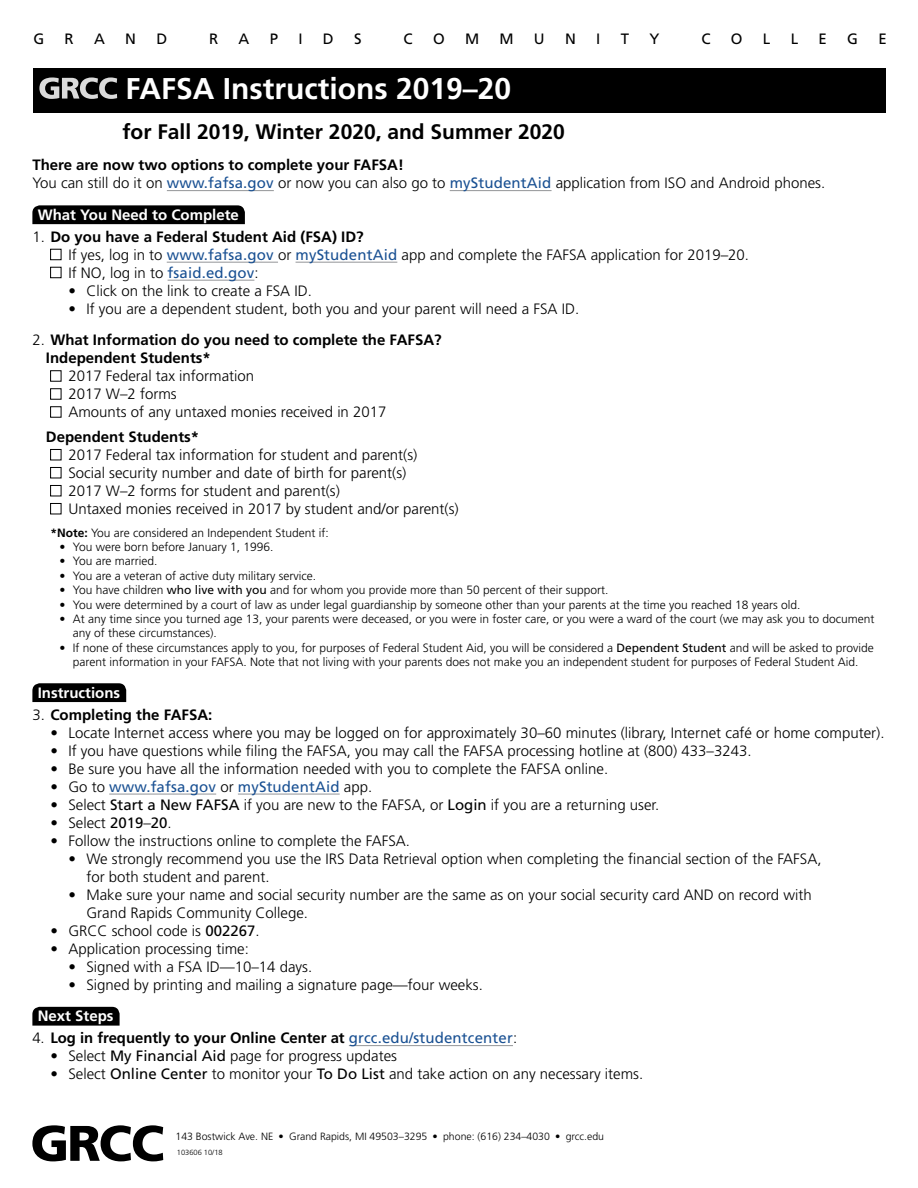
<style>
.page{position:relative;width:918px;height:1188px;background:#fff}
.page>*{position:absolute;margin:0;border:0;box-sizing:border-box;transform-origin:0 0}
.H2_-_Head{font:700 30px "Frutiger LT Std";color:#fff}
.H2b_-_Subhead{font:700 21px "Frutiger LT Std";color:#000}
.P_-_Body{font:300 15px/18px "Frutiger LT Std";color:#000}
.P_-_Body_-_L_boxes{font:300 15px "Frutiger LT Std";color:#000}
.P_-_Body-2{font:700 15px "Frutiger LT Std";color:#000}
.H3_-_Thumb_tab{font:700 15px "Frutiger LT Std";color:#fff}
.t1{font:15px "Frutiger LT Std";letter-spacing:.01em;color:#1a5193}
.H1_-_Head_-_GRCC{font:15px "Frutiger LT Std";color:#000}
.P_-_Body_-_hanging_i{font:300 12px/14.4px "Frutiger LT Std";color:#000}
.P_-_Body_-_address{font:300 10.5px "Frutiger LT Std";color:#000}
.t2{font:300 7.5px "Frutiger LT Std";color:#000}
.s1{font-weight:400;color:#1a5193}
.s2{font-weight:300}
.s3{font-weight:700}
.s4{font-weight:400}
.s5{font-weight:300;color:#000}
</style>
<div class="page">
<div style="left:33px;top:68px;width:853px;height:45px;background:#000"></div>
<svg style="left:39px;top:77px;width:78px;height:22px"></svg>
<svg style="left:32px;top:1125px;width:131px;height:36px"></svg>
<hr style="left:167px;top:190px;width:107px;height:1px;background:#939598">
<hr style="left:450px;top:190px;width:102px;height:1px;background:#939598">
<div style="left:32px;top:205px;width:213px;height:19px;background:#000"></div>
<hr style="left:167px;top:262px;width:111px;height:1px;background:#939598">
<hr style="left:296px;top:262px;width:101px;height:1px;background:#939598">
<hr style="left:168px;top:280px;width:86px;height:1px;background:#939598">
<svg style="left:32px;top:683px;width:94px;height:19px;background:#070707"></svg>
<hr style="left:109px;top:794px;width:107px;height:1px;background:#939598">
<hr style="left:238px;top:794px;width:102px;height:1px;background:#939598">
<svg style="left:32px;top:1007px;width:88px;height:19px;background:#0a0a0a"></svg>
<hr style="left:349px;top:1045px;width:164px;height:1px;background:#939598">
<div style="left:50px;top:249px;width:11px;height:11px;border:1px solid #000"></div>
<div style="left:50px;top:267px;width:11px;height:11px;border:1px solid #000"></div>
<div style="left:50px;top:449px;width:11px;height:11px;border:1px solid #000"></div>
<div style="left:50px;top:467px;width:11px;height:11px;border:1px solid #000"></div>
<div style="left:50px;top:485px;width:11px;height:11px;border:1px solid #000"></div>
<div style="left:50px;top:503px;width:11px;height:11px;border:1px solid #000"></div>
<h1 class="H1_-_Head_-_GRCC" style="left:33px;top:30px;width:12px">G</h1>
<h1 class="H1_-_Head_-_GRCC" style="left:65px;top:30px;width:11px">R</h1>
<h1 class="H1_-_Head_-_GRCC" style="left:94px;top:30px;width:12px">A</h1>
<h1 class="H1_-_Head_-_GRCC" style="left:125px;top:30px;width:12px">N</h1>
<h1 class="H1_-_Head_-_GRCC" style="left:156px;top:30px;width:12px">D</h1>
<h1 class="H1_-_Head_-_GRCC" style="left:209px;top:30px;width:11px">R</h1>
<h1 class="H1_-_Head_-_GRCC" style="left:239px;top:30px;width:12px">A</h1>
<h1 class="H1_-_Head_-_GRCC" style="left:270px;top:30px;width:10px">P</h1>
<h1 class="H1_-_Head_-_GRCC" style="left:298px;top:30px;width:6px">I</h1>
<h1 class="H1_-_Head_-_GRCC" style="left:323px;top:30px;width:12px">D</h1>
<h1 class="H1_-_Head_-_GRCC" style="left:354px;top:30px;width:9px">S</h1>
<h1 class="H1_-_Head_-_GRCC" style="left:404px;top:30px;width:11px">C</h1>
<h1 class="H1_-_Head_-_GRCC" style="left:433px;top:30px;width:13px">O</h1>
<h1 class="H1_-_Head_-_GRCC" style="left:465px;top:30px;width:16px">M</h1>
<h1 class="H1_-_Head_-_GRCC" style="left:500px;top:30px;width:16px">M</h1>
<h1 class="H1_-_Head_-_GRCC" style="left:534px;top:30px;width:12px">U</h1>
<h1 class="H1_-_Head_-_GRCC" style="left:565px;top:30px;width:12px">N</h1>
<h1 class="H1_-_Head_-_GRCC" style="left:596px;top:30px;width:6px">I</h1>
<h1 class="H1_-_Head_-_GRCC" style="left:621px;top:30px;width:10px">T</h1>
<h1 class="H1_-_Head_-_GRCC" style="left:649px;top:30px;width:12px">Y</h1>
<h1 class="H1_-_Head_-_GRCC" style="left:701px;top:30px;width:11px">C</h1>
<h1 class="H1_-_Head_-_GRCC" style="left:731px;top:30px;width:13px">O</h1>
<h1 class="H1_-_Head_-_GRCC" style="left:763px;top:30px;width:9px">L</h1>
<h1 class="H1_-_Head_-_GRCC" style="left:791px;top:30px;width:9px">L</h1>
<h1 class="H1_-_Head_-_GRCC" style="left:819px;top:30px;width:10px">E</h1>
<h1 class="H1_-_Head_-_GRCC" style="left:847px;top:30px;width:12px">G</h1>
<h1 class="H1_-_Head_-_GRCC" style="left:878px;top:30px;width:10px">E</h1>
<h2 class="H2_-_Head" style="left:126px;top:71px;width:387px">FAFSA Instructions 2019–20</h2>
<h2 class="H2b_-_Subhead" style="left:122px;top:119px;width:444px">for Fall 2019, Winter 2020, and Summer 2020</h2>
<p class="P_-_Body-2" style="left:32px;top:156px;width:373px">There are now two options to complete your FAFSA!</p>
<p class="P_-_Body" style="left:32px;top:174px;width:794px">You can still do it on <span class="s1">www.fafsa.gov</span> or now you can also go to <span class="s1">myStudentAid</span> application from ISO and Android phones.</p>
<h3 class="H3_-_Thumb_tab" style="left:38px;top:206px;width:203px">What You Need to Complete</h3>
<p class="P_-_Body-2" style="left:32px;top:228px;width:333px"><span class="s2">1.</span> Do you have a Federal Student Aid (FSA) ID?</p>
<p class="P_-_Body_-_L_boxes" style="left:68px;top:246px;width:682px">If yes, log in to <span class="s1">www.fafsa.gov</span> or <span class="s1">myStudentAid</span> app and complete the FAFSA application for 2019–20.</p>
<p class="P_-_Body_-_L_boxes" style="left:68px;top:264px;width:192px">If NO, log in to <span class="s1">fsaid.ed.gov</span>:</p>
<p class="P_-_Body" style="left:68px;top:282px;width:245px">• Click on the link to create a FSA ID.</p>
<p class="P_-_Body" style="left:68px;top:300px;width:512px">• If you are a dependent student, both you and your parent will need a FSA ID.</p>
<p class="P_-_Body-2" style="left:32px;top:331px;width:411px"><span class="s2">2.</span> What Information do you need to complete the FAFSA?</p>
<p class="P_-_Body-2" style="left:46px;top:349px;width:167px">Independent Students*</p>
<p class="P_-_Body_-_L_boxes" style="left:68px;top:368px;width:187px">2017 Federal tax information</p>
<p class="P_-_Body_-_L_boxes" style="left:68px;top:386px;width:110px">2017 W–2 forms</p>
<p class="P_-_Body_-_L_boxes" style="left:68px;top:404px;width:320px">Amounts of any untaxed monies received in 2017</p>
<p class="P_-_Body-2" style="left:46px;top:428px;width:155px">Dependent Students*</p>
<p class="P_-_Body_-_L_boxes" style="left:68px;top:447px;width:350px">2017 Federal tax information for student and parent(s)</p>
<p class="P_-_Body_-_L_boxes" style="left:68px;top:465px;width:340px">Social security number and date of birth for parent(s)</p>
<p class="P_-_Body_-_L_boxes" style="left:68px;top:483px;width:273px">2017 W–2 forms for student and parent(s)</p>
<p class="P_-_Body_-_L_boxes" style="left:68px;top:501px;width:392px">Untaxed monies received in 2017 by student and/or parent(s)</p>
<p class="P_-_Body_-_hanging_i" style="left:50px;top:526px;width:280px"><span class="s3">*Note:</span> You are considered an Independent Student if:</p>
<p class="P_-_Body_-_hanging_i" style="left:59px;top:540px;width:216px">• You were born before January 1, 1996.</p>
<p class="P_-_Body_-_hanging_i" style="left:59px;top:554px;width:100px">• You are married.</p>
<p class="P_-_Body_-_hanging_i" style="left:59px;top:569px;width:258px">• You are a veteran of active duty military service.</p>
<p class="P_-_Body_-_hanging_i" style="left:59px;top:583px;width:550px">• You have children <span class="s4">who live with you</span> and for whom you provide more than 50 percent of their support.</p>
<p class="P_-_Body_-_hanging_i" style="left:59px;top:598px;width:743px">• You were determined by a court of law as under legal guardianship by someone other than your parents at the time you reached 18 years old.</p>
<p class="P_-_Body_-_hanging_i" style="left:73px;top:612px;width:803px;text-indent:-14px">• At any time since you turned age 13, your parents were deceased, or you were in foster care, or you were a ward of the court (we may ask you to document any of these circumstances).</p>
<p class="P_-_Body_-_hanging_i" style="left:59px;top:641px;width:816px;text-align:center">• If none of these circumstances apply to you, for purposes of Federal Student Aid, you will be considered a <span class="s4">Dependent Student</span> and will be asked to provide parent information in your FAFSA. Note that not living with your parents does not make you an independent student for purposes of Federal Student Aid.</p>
<h3 class="H3_-_Thumb_tab" style="left:38px;top:684px;width:84px">Instructions</h3>
<p class="P_-_Body-2" style="left:32px;top:706px;width:182px"><span class="s2">3.</span> Completing the FAFSA:</p>
<p class="P_-_Body" style="left:50px;top:724px;width:836px">• Locate Internet access where you may be logged on for approximately 30–60 minutes (library, Internet café or home computer).</p>
<p class="P_-_Body" style="left:50px;top:742px;width:703px">• If you have questions while filing the FAFSA, you may call the FAFSA processing hotline at (800) 433–3243.</p>
<p class="P_-_Body" style="left:50px;top:760px;width:559px">• Be sure you have all the information needed with you to complete the FAFSA online.</p>
<p class="t1" style="left:50px;top:778px;width:323px"><span class="s5">• Go to</span> www.fafsa.gov <span class="s5">or</span> myStudentAid <span class="s5">app.</span></p>
<p class="P_-_Body" style="left:50px;top:796px;width:610px">• Select <span class="s4">Start a New FAFSA</span> if you are new to the FAFSA, or <span class="s4">Login</span> if you are a returning user.</p>
<p class="P_-_Body" style="left:50px;top:814px;width:123px">• Select <span class="s4">2019</span>–<span class="s4">20</span>.</p>
<p class="P_-_Body" style="left:50px;top:832px;width:361px">• Follow the instructions online to complete the FAFSA.</p>
<p class="P_-_Body" style="left:86px;top:850px;width:737px;text-indent:-18px">• We strongly recommend you use the IRS Data Retrieval option when completing the financial section of the FAFSA, for both student and parent.</p>
<p class="P_-_Body" style="left:86px;top:886px;width:727px;text-indent:-18px">• Make sure your name and social security number are the same as on your social security card AND on record with<br>Grand Rapids Community College.</p>
<p class="P_-_Body" style="left:50px;top:922px;width:211px">• GRCC school code is <span class="s4">002267</span>.</p>
<p class="P_-_Body" style="left:50px;top:940px;width:200px">• Application processing time:</p>
<p class="P_-_Body" style="left:68px;top:958px;width:245px">• Signed with a FSA ID—10–14 days.</p>
<p class="P_-_Body" style="left:68px;top:976px;width:416px">• Signed by printing and mailing a signature page—four weeks.</p>
<h3 class="H3_-_Thumb_tab" style="left:38px;top:1007px;width:77px">Next Steps</h3>
<p class="P_-_Body-2" style="left:32px;top:1029px;width:486px"><span class="s2">4.</span> Log in frequently to your Online Center at <span class="s1">grcc.edu/studentcenter</span><span class="s2">:</span></p>
<p class="P_-_Body" style="left:50px;top:1047px;width:348px">• Select <span class="s4">My Financial Aid</span> page for progress updates</p>
<p class="P_-_Body" style="left:50px;top:1065px;width:594px">• Select <span class="s4">Online Center</span> to monitor your <span class="s4">To Do List</span> and take action on any necessary items.</p>
<p class="P_-_Body_-_address" style="left:176px;top:1130px;width:430px">143 Bostwick Ave. NE • Grand Rapids, MI 49503–3295 • phone: (616) 234–4030 • grcc.edu</p>
<p class="t2" style="left:177px;top:1148px;width:47px">103606 10/18</p>
</div>
